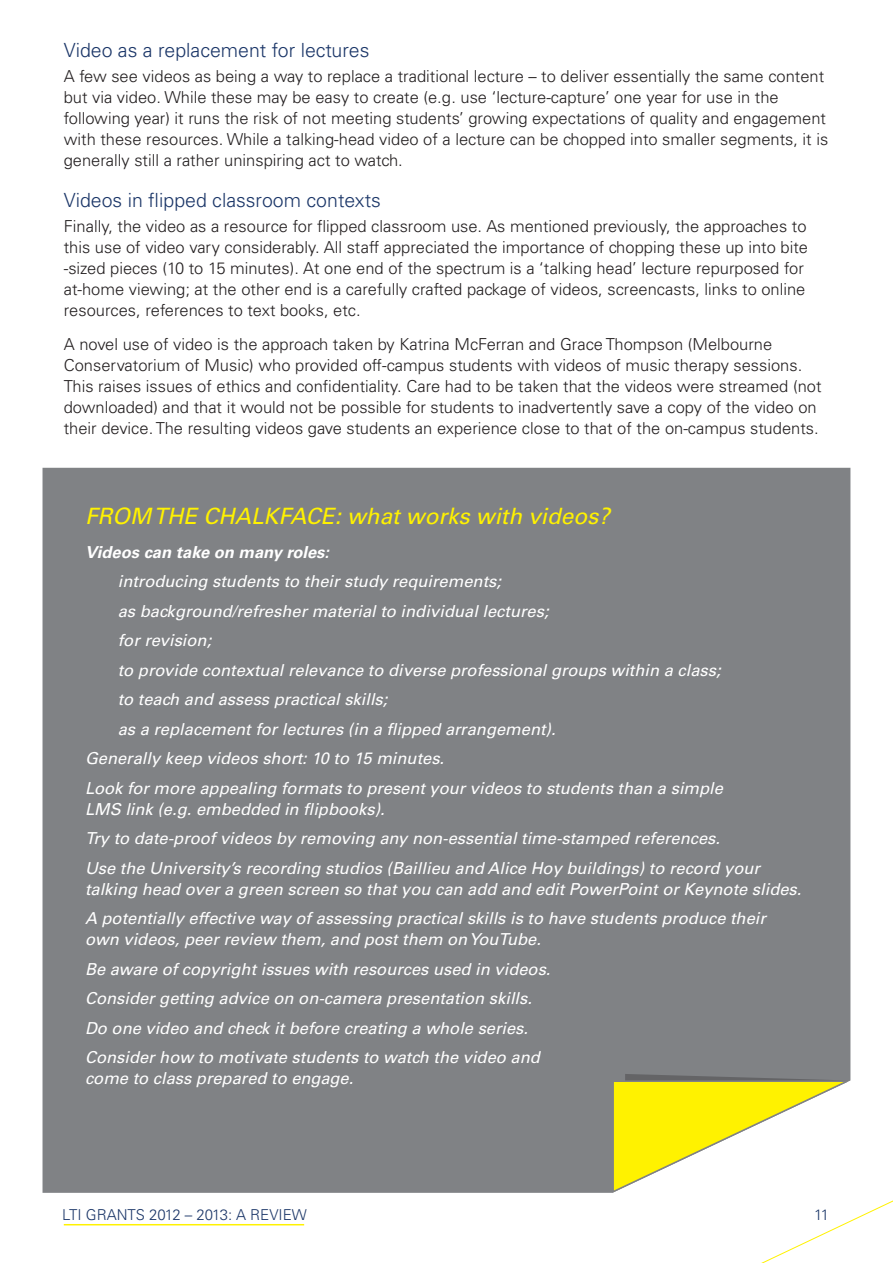
<style>
.page{position:relative;width:893px;height:1263px;background:#fff}
.page>*{position:absolute;margin:0;border:0;box-sizing:border-box;transform-origin:0 0}
.t1{font:italic 22.5px "Univers LT Std";color:#fff200}
.t2{font:300 19.5px "Univers LT Std";color:#1b3668}
.t3{font:300 16.5px/21px "Univers LT Std";color:#231f20}
.t4{font:italic 16.5px/29.5px "Univers LT Std";color:#fff}
.t5{font:italic 700 16.5px "Univers LT Std";color:#fff}
.t6{font:300 15px "Univers LT Std";color:#1b3668}
</style>
<div class="page">
<hr style="left:64px;top:1224px;width:240px;height:1px;background:#fff200">
<div style="left:43px;top:468px;width:807px;height:725px;background:#808285"></div>
<svg style="left:612px;top:1074px;width:281px;height:189px"></svg>
<p class="t2" style="left:64px;top:38px;width:307px">Video as a replacement for lectures</p>
<p class="t3" style="left:64px;top:66px;width:766px">A few see videos as being a way to replace a traditional lecture – to deliver essentially the same content but via video. While these may be easy to create (e.g. use ‘lecture-capture’ one year for use in the following year) it runs the risk of not meeting students’ growing expectations of quality and engagement with these resources. While a talking-head video of a lecture can be chopped into smaller segments, it is generally still a rather uninspiring act to watch.</p>
<p class="t2" style="left:64px;top:188px;width:319px">Videos in flipped classroom contexts</p>
<p class="t3" style="left:64px;top:216px;width:746px">Finally, the video as a resource for flipped classroom use. As mentioned previously, the approaches to this use of video vary considerably. All staff appreciated the importance of chopping these up into bite -sized pieces (10 to 15 minutes). At one end of the spectrum is a ‘talking head’ lecture repurposed for at-home viewing; at the other end is a carefully crafted package of videos, screencasts, links to online resources, references to text books, etc.</p>
<p class="t3" style="left:64px;top:334px;width:759px">A novel use of video is the approach taken by Katrina McFerran and Grace Thompson (Melbourne Conservatorium of Music) who provided off-campus students with videos of music therapy sessions.<br>This raises issues of ethics and confidentiality. Care had to be taken that the videos were streamed (not downloaded) and that it would not be possible for students to inadvertently save a copy of the video on their device. The resulting videos gave students an experience close to that of the on-campus students.</p>
<h1 class="t1" style="left:85px;top:503px;width:526px">FROM THE CHALKFACE: what works with videos?</h1>
<p class="t5" style="left:85px;top:542px;width:246px">Videos can take on many roles:</p>
<p class="t4" style="left:118px;top:567px;width:385px">introducing students to their study requirements;</p>
<p class="t4" style="left:118px;top:596px;width:432px">as background/refresher material to individual lectures;</p>
<p class="t4" style="left:118px;top:626px;width:95px">for revision;</p>
<p class="t4" style="left:118px;top:655px;width:604px">to provide contextual relevance to diverse professional groups within a class;</p>
<p class="t4" style="left:118px;top:685px;width:271px">to teach and assess practical skills;</p>
<p class="t4" style="left:118px;top:714px;width:439px">as a replacement for lectures (in a flipped arrangement).</p>
<p class="t4" style="left:85px;top:744px;width:361px">Generally keep videos short: 10 to 15 minutes.</p>
<p class="t4" style="left:85px;top:773px;width:639px">Look for more appealing formats to present your videos to students than a simple</p>
<p class="t4" style="left:85px;top:794px;width:676px">LMS link (e.g. embedded in flipbooks).<br>Try to date-proof videos by removing any non-essential time-stamped references.<br>Use the University’s recording studios (Baillieu and Alice Hoy buildings) to record your</p>
<p class="t4" style="left:85px;top:874px;width:718px">talking head over a green screen so that you can add and edit PowerPoint or Keynote slides.<br>A potentially effective way of assessing practical skills is to have students produce their</p>
<p class="t4" style="left:85px;top:925px;width:467px">own videos, peer review them, and post them on YouTube.<br>Be aware of copyright issues with resources used in videos.<br>Consider getting advice on on-camera presentation skills.<br>Do one video and check it before creating a whole series.<br>Consider how to motivate students to watch the video and</p>
<p class="t4" style="left:85px;top:1064px;width:270px">come to class prepared to engage.</p>
<p class="t6" style="left:62px;top:1206px;width:246px">LTI GRANTS 2012 – 2013: A REVIEW</p>
<p class="t6" style="left:814px;top:1206px;width:16px">11</p>
</div>
